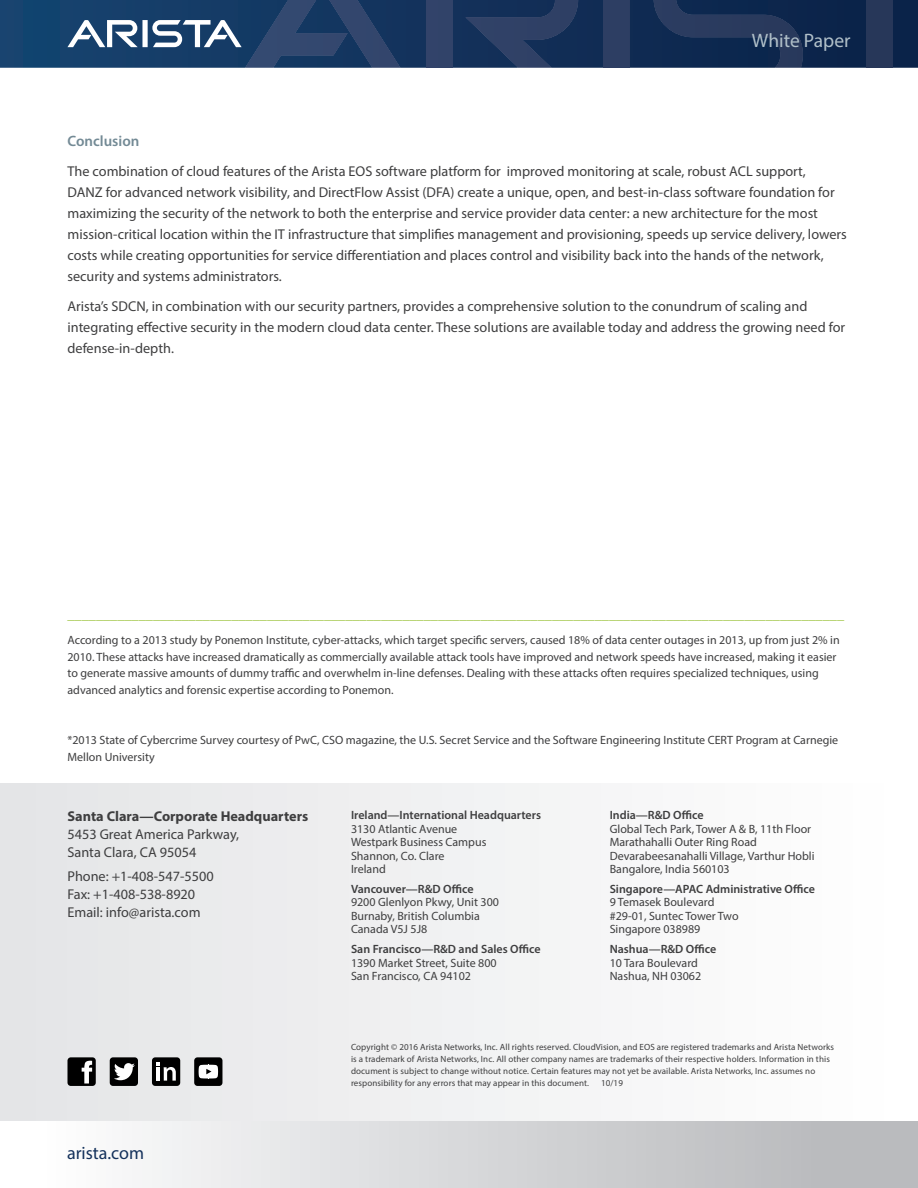
<style>
.page{position:relative;width:918px;height:1188px;background:#fff}
.page>*{position:absolute;margin:0;border:0;box-sizing:border-box;transform-origin:0 0}
.t1{font:19.5px "Myriad Pro";color:#b1c0c9}
.t2{font:18px "Myriad Pro";color:#14315b}
.Main_body_text{font:600 15px "Myriad Pro";color:#738a95}
.Main_body_text-2{font:14.25px/21px "Myriad Pro";color:#3e3e3f}
.Main_body_text-3{font:14.25px "Myriad Pro";color:#a2c74a}
.t3{font:700 14.25px "Myriad Pro";color:#3e3e3f}
.Main_body_text-4{font:12px/13.5px "Myriad Pro";color:#3e3e3f}
.t4{font:9px/12px "Myriad Pro";letter-spacing:.01em;color:#3e3e3f}
.s1{font-weight:600}
</style>
<div class="page">
<svg style="left:0;top:0;width:918px;height:68px;background:#103059"></svg>
<div style="left:426px;top:0;width:26px;height:68px;background:#314369"></div>
<svg style="left:465px;top:0;width:113px;height:68px;background:#20375e"></svg>
<svg style="left:67px;top:0;width:333px;height:68px;background:#2f4e75"></svg>
<div style="left:604px;top:0;width:26px;height:68px;background:#2d3e63"></div>
<svg style="left:654px;top:0;width:149px;height:68px;background:#182f55"></svg>
<div style="left:867px;top:0;width:26px;height:68px;background:#273759"></div>
<div style="left:0;top:1120px;width:918px;height:68px;background:linear-gradient(to right,#fff,#b3b4b7)"></div>
<div style="left:0;top:783px;width:918px;height:337px;background:linear-gradient(to right,#e4e4e6,#fff)"></div>
<div style="left:67px;top:1057px;width:29px;height:29px;background:#000;border-radius:3px"></div>
<div style="left:110px;top:1057px;width:28px;height:29px;background:#000;border-radius:3px"></div>
<div style="left:152px;top:1057px;width:28px;height:29px;background:#000;border-radius:3px"></div>
<div style="left:194px;top:1057px;width:28px;height:29px;background:#000;border-radius:3px"></div>
<svg style="left:82px;top:1060px;width:10px;height:24px"></svg>
<svg style="left:114px;top:1063px;width:21px;height:17px"></svg>
<svg style="left:157px;top:1063px;width:19px;height:18px"></svg>
<svg style="left:199px;top:1065px;width:19px;height:14px"></svg>
<h1 class="t1" style="left:752px;top:29px;width:100px">White Paper</h1>
<p class="Main_body_text" style="left:68px;top:132px;width:73px">Conclusion</p>
<p class="Main_body_text-2" style="left:68px;top:160px;width:781px">The combination of cloud features of the Arista EOS software platform for improved monitoring at scale, robust ACL support,<br>DANZ for advanced network visibility, and DirectFlow Assist (DFA) create a unique, open, and best-in-class software foundation for maximizing the security of the network to both the enterprise and service provider data center: a new architecture for the most mission-critical location within the IT infrastructure that simplifies management and provisioning, speeds up service delivery, lowers costs while creating opportunities for service differentiation and places control and visibility back into the hands of the network, security and systems administrators.</p>
<p class="Main_body_text-2" style="left:68px;top:295px;width:779px">Arista’s SDCN, in combination with our security partners, provides a comprehensive solution to the conundrum of scaling and integrating effective security in the modern cloud data center. These solutions are available today and address the growing need for defense-in-depth.</p>
<p class="Main_body_text-3" style="left:68px;top:606px;width:778px">_____________________________________________________________________________________________________________</p>
<p class="Main_body_text-4" style="left:68px;top:632px;width:774px;line-height:16.5px">According to a 2013 study by Ponemon Institute, cyber-attacks, which target specific servers, caused 18% of data center outages in 2013, up from just 2% in 2010. These attacks have increased dramatically as commercially available attack tools have improved and network speeds have increased, making it easier to generate massive amounts of dummy traffic and overwhelm in-line defenses. Dealing with these attacks often requires specialized techniques, using advanced analytics and forensic expertise according to Ponemon.</p>
<p class="Main_body_text-4" style="left:68px;top:732px;width:772px;line-height:16.5px">*2013 State of Cybercrime Survey courtesy of PwC, CSO magazine, the U.S. Secret Service and the Software Engineering Institute CERT Program at Carnegie<br>Mellon University</p>
<p class="t3" style="left:68px;top:807px;width:242px">Santa Clara—Corporate Headquarters</p>
<p class="Main_body_text-2" style="left:68px;top:825px;width:173px;line-height:18px">5453 Great America Parkway,<br>Santa Clara, CA 95054</p>
<p class="Main_body_text-2" style="left:68px;top:867px;width:148px;line-height:18px">Phone: +1-408-547-5500<br>Fax: +1-408-538-8920<br>Email: info@arista.com</p>
<h2 class="t2" style="left:67px;top:1142px;width:79px">arista.com</h2>
<p class="Main_body_text-4" style="left:351px;top:808px;width:192px"><span class="s1">Ireland—International Headquarters<br></span>3130 Atlantic Avenue<br>Westpark Business Campus<br>Shannon, Co. Clare<br>Ireland</p>
<p class="Main_body_text-4" style="left:351px;top:882px;width:150px"><span class="s1">Vancouver—R&amp;D Office<br></span>9200 Glenlyon Pkwy, Unit 300<br>Burnaby, British Columbia<br>Canada V5J 5J8</p>
<p class="Main_body_text-4" style="left:351px;top:942px;width:191px"><span class="s1">San Francisco—R&amp;D and Sales Office<br></span>1390 Market Street, Suite 800<br>San Francisco, CA 94102</p>
<p class="Main_body_text-4" style="left:610px;top:808px;width:206px"><span class="s1">India—R&amp;D Office<br></span>Global Tech Park, Tower A &amp; B, 11th Floor<br>Marathahalli Outer Ring Road<br>Devarabeesanahalli Village, Varthur Hobli<br>Bangalore, India 560103</p>
<p class="Main_body_text-4" style="left:610px;top:882px;width:207px"><span class="s1">Singapore—APAC Administrative Office<br></span>9 Temasek Boulevard<br>#29-01, Suntec Tower Two<br>Singapore 038989</p>
<p class="Main_body_text-4" style="left:610px;top:942px;width:108px"><span class="s1">Nashua—R&amp;D Office<br></span>10 Tara Boulevard<br>Nashua, NH 03062</p>
<p class="t4" style="left:351px;top:1041px;width:485px">Copyright © 2016 Arista Networks, Inc. All rights reserved. CloudVision, and EOS are registered trademarks and Arista Networks is a trademark of Arista Networks, Inc. All other company names are trademarks of their respective holders. Information in this document is subject to change without notice. Certain features may not yet be available. Arista Networks, Inc. assumes no responsibility for any errors that may appear in this document.</p>
<p class="t4" style="left:601px;top:1077px;width:23px">10/19</p>
</div>
